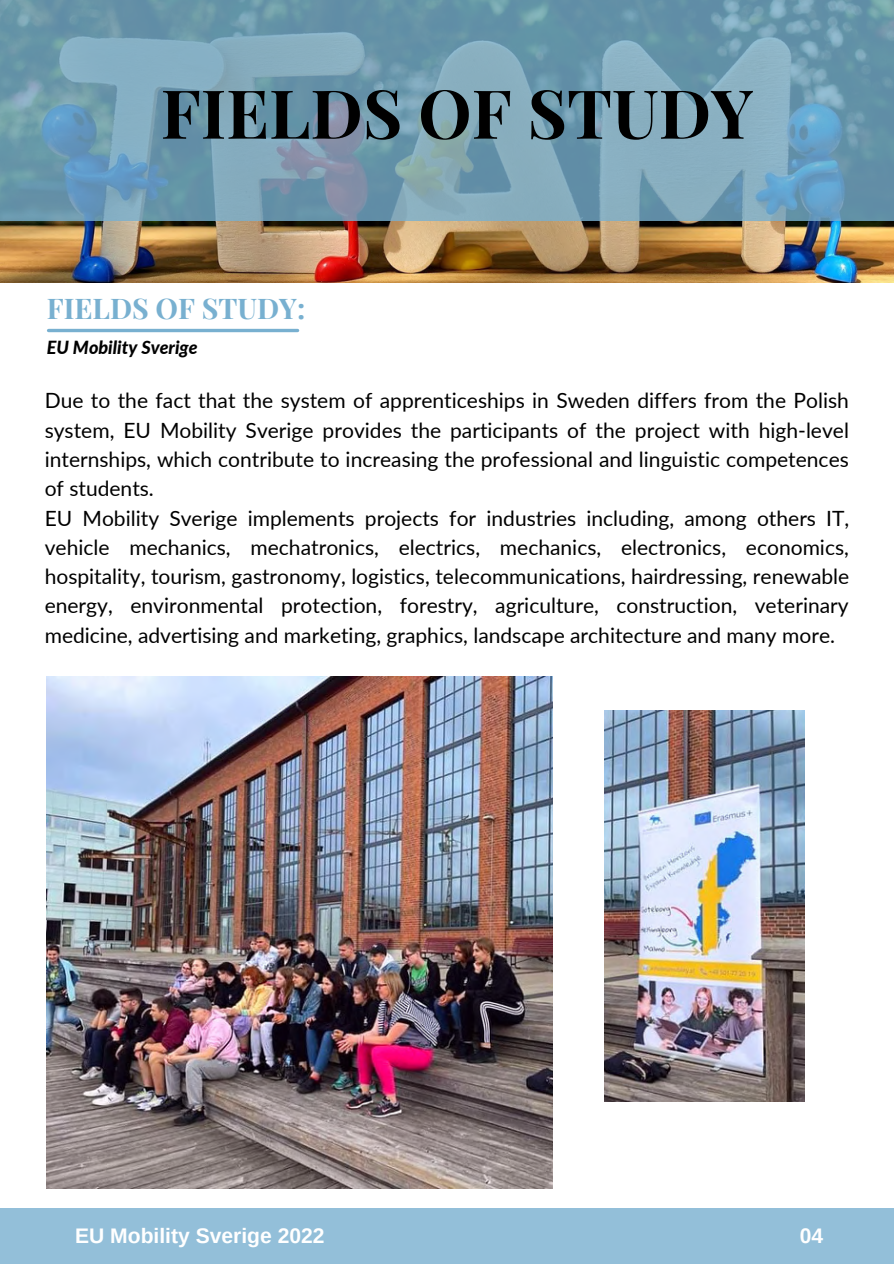
<style>
.page{position:relative;width:894px;height:1264px;background:#fff}
.page>*{position:absolute;margin:0;border:0;box-sizing:border-box;transform-origin:0 0}
.t1{font:700 67.5px "Playfair Display";color:#000}
.t2{font:700 28.5px "Playfair Display";color:#78b0d0}
.t3{font:21px/29.2px "Lato";color:#000;text-align:justify}
.t4{font:700 21px "Arimo";color:#fff}
.t5{font:italic 800 18px "Lato";color:#000}
</style>
<div class="page">
<img style="left:47px;top:676px;width:505px;height:511px">
<img style="left:604px;top:711px;width:200px;height:390px">
<div style="left:0;top:1208px;width:893px;height:55px;background:#93bfd9"></div>
<hr style="left:49px;top:329px;width:248px;height:3px;background:#78b0d0">
<img style="left:0;top:221px;width:893px;height:62px">
<svg style="left:0;top:0;width:893px;height:221px;background:#749fb3"></svg>
<p class="t1" style="left:161px;top:66px;width:594px">FIELDS OF STUDY</p>
<p class="t2" style="left:47px;top:288px;width:260px">FIELDS OF STUDY:</p>
<p class="t5" style="left:47px;top:336px;width:152px">EU Mobility Sverige</p>
<p class="t3" style="left:45px;top:385px;width:805px">Due to the fact that the system of apprenticeships in Sweden differs from the Polish system, EU Mobility Sverige provides the participants of the project with high-level internships, which contribute to increasing the professional and linguistic competences of students.</p>
<p class="t3" style="left:45px;top:503px;width:805px">EU Mobility Sverige implements projects for industries including, among others IT, vehicle mechanics, mechatronics, electrics, mechanics, electronics, economics, hospitality, tourism, gastronomy, logistics, telecommunications, hairdressing, renewable energy, environmental protection, forestry, agriculture, construction, veterinary medicine, advertising and marketing, graphics, landscape architecture and many more.</p>
<p class="t4" style="left:75px;top:1224px;width:251px">EU Mobility Sverige 2022</p>
<p class="t4" style="left:799px;top:1224px;width:25px">04</p>
</div>
